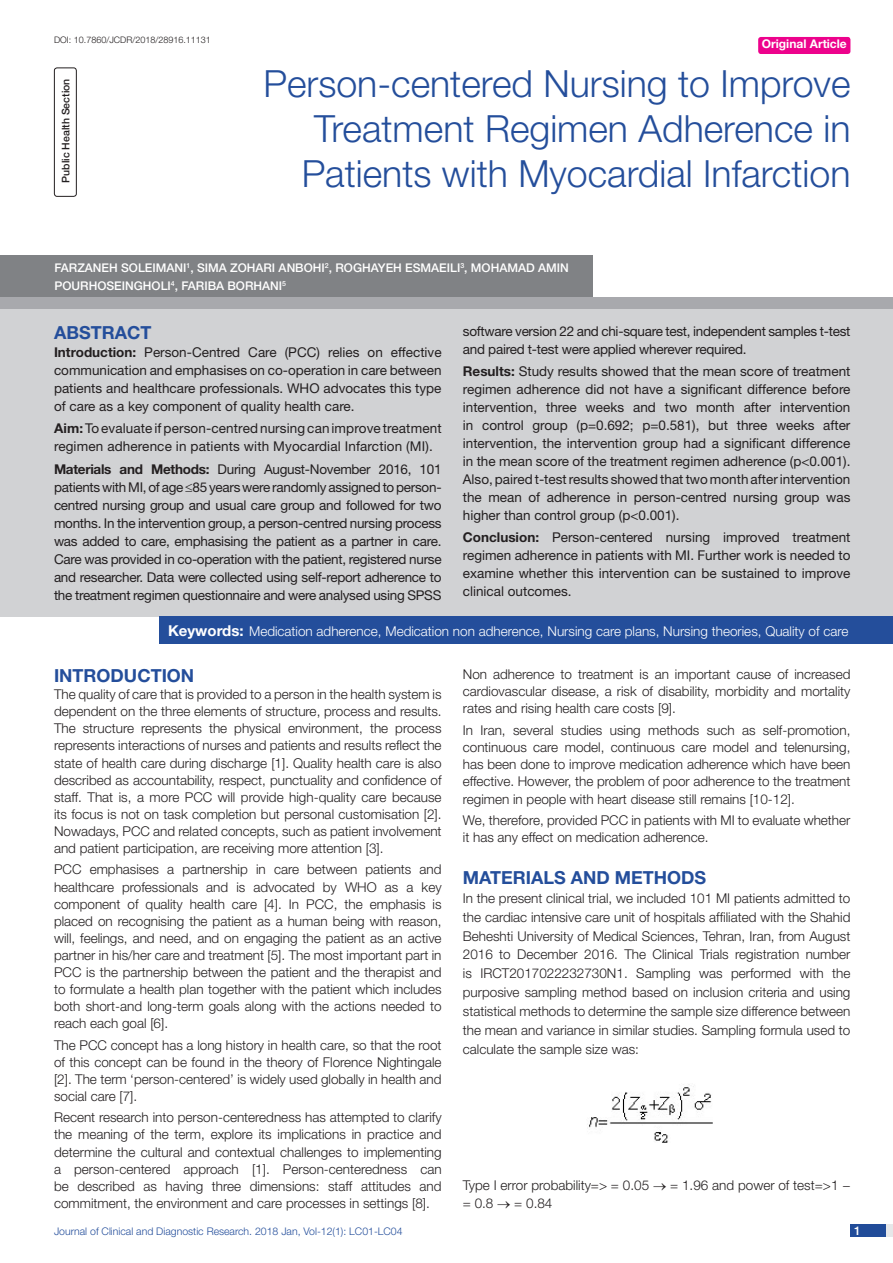
<style>
.page{position:relative;width:893px;height:1263px;background:#fff}
.page>*{position:absolute;margin:0;border:0;box-sizing:border-box;transform-origin:0 0}
.t1{font:300 37.5px/45px "Helvetica Neue";color:#244e9b;text-align:right}
.Heading{font:700 18px "Helvetica Neue";color:#244e9b}
.Abstract_head{font:700 18px "Helvetica Neue";color:#244e9b}
.Body_text{font:300 13.5px/17.1px "Helvetica Neue";color:#231f20;text-align:justify}
.Abstract_Text{font:13.5px/18px "Helvetica Neue";color:#231f20;text-align:justify}
.Abstract_Text-2{font:13.5px/18px "Helvetica Neue";letter-spacing:-.02em;color:#231f20}
.Key_words{font:300 13.5px "Helvetica Neue";color:#fff}
.Author{font:500 12px/18.8px "Helvetica Neue";color:#fff}
.t2{font:700 12px "Helvetica Neue";color:#fff}
.t3{font:300 10.5px "Helvetica Neue";color:#244e9b}
.section{font:500 10.5px "Helvetica Neue";color:#231f20}
.DOI{font:300 9px "Helvetica Neue";color:#231f20}
.s1{font-weight:700}
.s2{font-weight:700;font-size:15px}
</style>
<div class="page">
<div style="left:850px;top:1224px;width:43px;height:13px;background:#e6e7e9"></div>
<div style="left:850px;top:1224px;width:35px;height:13px;background:#214c99"></div>
<div style="left:758px;top:37px;width:92px;height:17px;background:#ed028c;border-radius:3px"></div>
<div style="left:54px;top:68px;width:23px;height:129px;border:1px solid #231f20;border-radius:3px"></div>
<div style="left:0;top:297px;width:893px;height:12px;background:#a8a9ad"></div>
<div style="left:0;top:255px;width:592px;height:42px;background:#808285"></div>
<div style="left:0;top:309px;width:893px;height:307px;background:#d1d2d4"></div>
<div style="left:160px;top:616px;width:733px;height:28px;background:#244e9b"></div>
<img style="left:589px;top:1084px;width:124px;height:59px">
<p class="DOI" style="left:54px;top:35px;width:158px">DOI: 10.7860/JCDR/2018/28916.11131</p>
<p class="t2" style="left:762px;top:37px;width:87px">Original Article</p>
<p class="section" style="left:59px;top:183px;width:106px;rotate:-90deg">PUBLIC HEALTH SECTION</p>
<p class="t1" style="left:263px;top:60px;width:588px">Person-centered Nursing to Improve<br>Treatment Regimen Adherence in<br>Patients with Myocardial Infarction</p>
<p class="Author" style="left:54px;top:258px;width:516px">FARZANEH SOLEIMANI<sup>1</sup>, SIMA ZOHARI ANBOHI<sup>2</sup>, ROGHAYEH ESMAEILI<sup>3</sup>, MOHAMAD AMIN<br>POURHOSEINGHOLI<sup>4</sup>, FARIBA BORHANI<sup>5</sup></p>
<p class="Abstract_head" style="left:54px;top:322px;width:98px">ABSTRACT</p>
<p class="Abstract_Text" style="left:54px;top:343px;width:389px"><span class="s1">Introduction:</span> Person-Centred Care (PCC) relies on effective communication and emphasises on co-operation in care between patients and healthcare professionals. WHO advocates this type of care as a key component of quality health care.</p>
<p class="Abstract_Text" style="left:54px;top:419px;width:389px"><span class="s1">Aim:</span> To evaluate if person-centred nursing can improve treatment regimen adherence in patients with Myocardial Infarction (MI).</p>
<p class="Abstract_Text" style="left:54px;top:460px;width:389px"><span class="s1">Materials and Methods:</span> During August-November 2016, 101 patients with MI, of age ≤85 years were randomly assigned to person&shy;centred nursing group and usual care group and followed for two months. In the intervention group, a person-centred nursing process was added to care, emphasising the patient as a partner in care.<br>Care was provided in co-operation with the patient, registered nurse and researcher. Data were collected using self-report adherence to the treatment regimen questionnaire and were analysed using SPSS</p>
<p class="Abstract_Text-2" style="left:463px;top:322px;width:389px">software version 22 and chi-square test, independent samples t-test and paired t-test were applied wherever required.</p>
<p class="Abstract_Text" style="left:463px;top:362px;width:389px"><span class="s1">Results:</span> Study results showed that the mean score of treatment regimen adherence did not have a significant difference before intervention, three weeks and two month after intervention in control group (p=0.692; p=0.581), but three weeks after intervention, the intervention group had a significant difference in the mean score of the treatment regimen adherence (p&lt;0.001).<br>Also, paired t-test results showed that two month after intervention the mean of adherence in person-centred nursing group was higher than control group (p&lt;0.001).</p>
<p class="Abstract_Text" style="left:463px;top:528px;width:389px"><span class="s1">Conclusion:</span> Person-centered nursing improved treatment regimen adherence in patients with MI. Further work is needed to examine whether this intervention can be sustained to improve clinical outcomes.</p>
<p class="Key_words" style="left:168px;top:623px;width:682px"><span class="s2">Keywords:</span> Medication adherence, Medication non adherence, Nursing care plans, Nursing theories, Quality of care</p>
<p class="Heading" style="left:54px;top:664px;width:142px">Introduction</p>
<p class="Body_text" style="left:54px;top:685px;width:389px">The quality of care that is provided to a person in the health system is dependent on the three elements of structure, process and results.<br>The structure represents the physical environment, the process represents interactions of nurses and patients and results reflect the state of health care during discharge [1]. Quality health care is also described as accountability, respect, punctuality and confidence of staff. That is, a more PCC will provide high-quality care because its focus is not on task completion but personal customisation [2].<br>Nowadays, PCC and related concepts, such as patient involvement and patient participation, are receiving more attention [3].</p>
<p class="Body_text" style="left:54px;top:861px;width:389px">PCC emphasises a partnership in care between patients and healthcare professionals and is advocated by WHO as a key component of quality health care [4]. In PCC, the emphasis is placed on recognising the patient as a human being with reason, will, feelings, and need, and on engaging the patient as an active partner in his/her care and treatment [5]. The most important part in PCC is the partnership between the patient and the therapist and to formulate a health plan together with the patient which includes both short-and long-term goals along with the actions needed to reach each goal [6].</p>
<p class="Body_text" style="left:54px;top:1036px;width:389px">The PCC concept has a long history in health care, so that the root of this concept can be found in the theory of Florence Nightingale [2]. The term ‘person-centered’ is widely used globally in health and social care [7].</p>
<p class="Body_text" style="left:54px;top:1109px;width:389px">Recent research into person-centeredness has attempted to clarify the meaning of the term, explore its implications in practice and determine the cultural and contextual challenges to implementing a person-centered approach [1]. Person-centeredness can be described as having three dimensions: staff attitudes and commitment, the environment and care processes in settings [8].</p>
<p class="Body_text" style="left:463px;top:665px;width:389px">Non adherence to treatment is an important cause of increased cardiovascular disease, a risk of disability, morbidity and mortality rates and rising health care costs [9].</p>
<p class="Body_text" style="left:463px;top:721px;width:389px">In Iran, several studies using methods such as self-promotion, continuous care model, continuous care model and telenursing, has been done to improve medication adherence which have been effective. However, the problem of poor adherence to the treatment regimen in people with heart disease still remains [10-12].</p>
<p class="Body_text" style="left:463px;top:811px;width:389px">We, therefore, provided PCC in patients with MI to evaluate whether it has any effect on medication adherence.</p>
<p class="Heading" style="left:463px;top:866px;width:245px">MATERIALS AND METHODS</p>
<p class="Body_text" style="left:463px;top:888px;width:389px;line-height:18.9px">In the present clinical trial, we included 101 MI patients admitted to the cardiac intensive care unit of hospitals affiliated with the Shahid Beheshti University of Medical Sciences, Tehran, Iran, from August 2016 to December 2016. The Clinical Trials registration number is IRCT2017022232730N1. Sampling was performed with the purposive sampling method based on inclusion criteria and using statistical methods to determine the sample size difference between the mean and variance in similar studies. Sampling formula used to calculate the sample size was:</p>
<p class="Body_text" style="left:463px;top:1176px;width:389px">Type I error probability=&gt; = 0.05 → = 1.96 and power of test=&gt;1 − = 0.8 → = 0.84</p>
<p class="t3" style="left:54px;top:1225px;width:350px">Journal of Clinical and Diagnostic Research. 2018 Jan, Vol-12(1): LC01-LC04</p>
<p class="Author" style="left:854px;top:1221px;width:8px">1</p>
</div>
